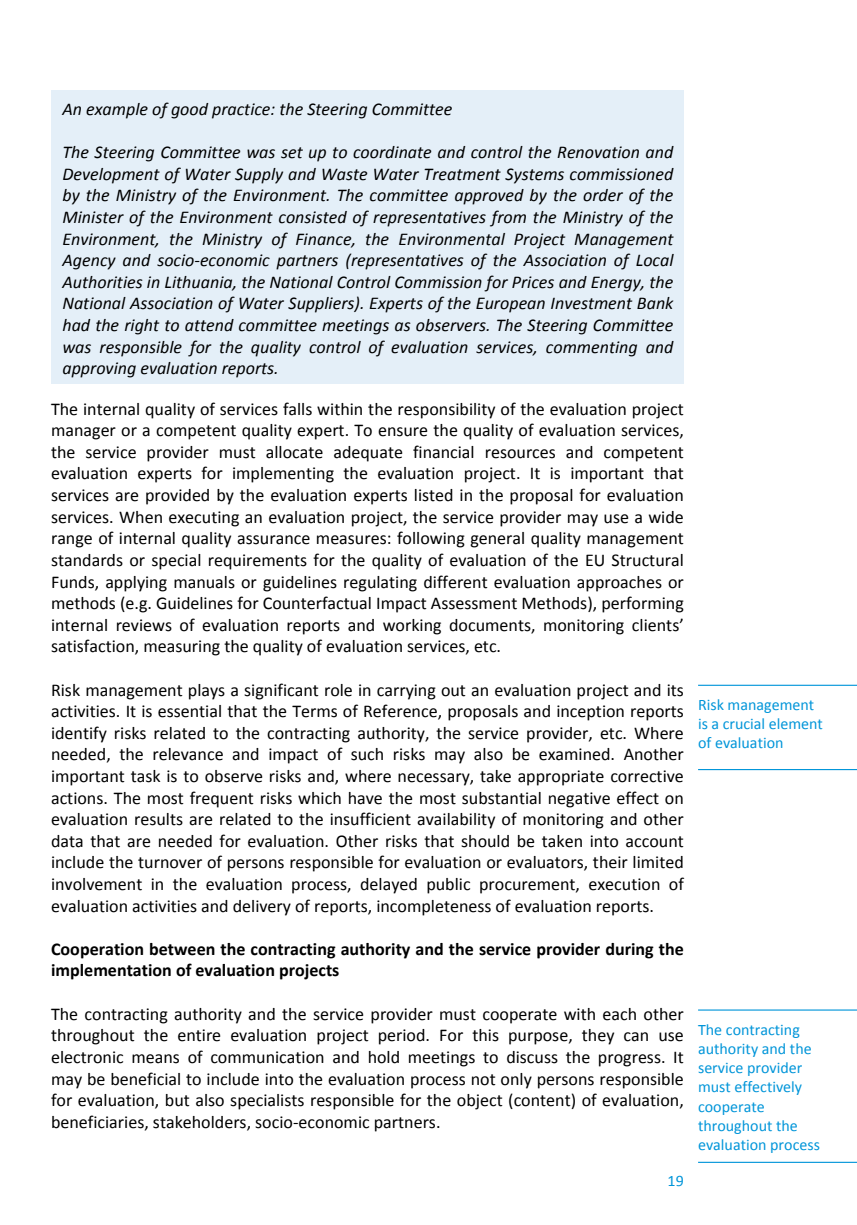
<style>
.page{position:relative;width:857px;height:1225px;background:#fff}
.page>*{position:absolute;margin:0;border:0;box-sizing:border-box;transform-origin:0 0}
.TEX{font:18px/21.6px "Calibri";color:#000;text-align:justify}
.TEX-2{font:italic 18px/21.6px "Calibri";color:#000;text-align:justify}
.TEX-3{font:700 18px/21.6px "Calibri";color:#000}
.Krastinis_TEX_DESINE{font:16px/19.2px "Calibri";color:#0095d9}
</style>
<div class="page">
<div style="left:51px;top:91px;width:632px;height:293px;background:#e4eff8"></div>
<hr style="left:697px;top:684px;width:159px;height:2px;background:#0095d9">
<hr style="left:697px;top:1009px;width:159px;height:1px;background:#0095d9">
<hr style="left:697px;top:769px;width:159px;height:1px;background:#0095d9">
<hr style="left:697px;top:1161px;width:159px;height:2px;background:#0095d9">
<p class="TEX-2" style="left:62px;top:97px;width:391px">An example of good practice: the Steering Committee</p>
<p class="TEX-2" style="left:62px;top:140px;width:612px">The Steering Committee was set up to coordinate and control the Renovation and Development of Water Supply and Waste Water Treatment Systems commissioned by the Ministry of the Environment. The committee approved by the order of the Minister of the Environment consisted of representatives from the Ministry of the Environment, the Ministry of Finance, the Environmental Project Management Agency and socio-economic partners (representatives of the Association of Local Authorities in Lithuania, the National Control Commission for Prices and Energy, the National Association of Water Suppliers). Experts of the European Investment Bank had the right to attend committee meetings as observers. The Steering Committee was responsible for the quality control of evaluation services, commenting and approving evaluation reports.</p>
<p class="TEX" style="left:51px;top:397px;width:634px">The internal quality of services falls within the responsibility of the evaluation project manager or a competent quality expert. To ensure the quality of evaluation services, the service provider must allocate adequate financial resources and competent evaluation experts for implementing the evaluation project. It is important that services are provided by the evaluation experts listed in the proposal for evaluation services. When executing an evaluation project, the service provider may use a wide range of internal quality assurance measures: following general quality management standards or special requirements for the quality of evaluation of the EU Structural Funds, applying manuals or guidelines regulating different evaluation approaches or methods (e.g. Guidelines for Counterfactual Impact Assessment Methods), performing internal reviews of evaluation reports and working documents, monitoring clients’ satisfaction, measuring the quality of evaluation services, etc.</p>
<p class="TEX" style="left:51px;top:678px;width:634px">Risk management plays a significant role in carrying out an evaluation project and its activities. It is essential that the Terms of Reference, proposals and inception reports identify risks related to the contracting authority, the service provider, etc. Where needed, the relevance and impact of such risks may also be examined. Another important task is to observe risks and, where necessary, take appropriate corrective actions. The most frequent risks which have the most substantial negative effect on evaluation results are related to the insufficient availability of monitoring and other data that are needed for evaluation. Other risks that should be taken into account include the turnover of persons responsible for evaluation or evaluators, their limited involvement in the evaluation process, delayed public procurement, execution of evaluation activities and delivery of reports, incompleteness of evaluation reports.</p>
<p class="TEX-3" style="left:51px;top:937px;width:634px">Cooperation between the contracting authority and the service provider during the implementation of evaluation projects</p>
<p class="TEX" style="left:51px;top:1002px;width:634px">The contracting authority and the service provider must cooperate with each other throughout the entire evaluation project period. For this purpose, they can use electronic means of communication and hold meetings to discuss the progress. It may be beneficial to include into the evaluation process not only persons responsible for evaluation, but also specialists responsible for the object (content) of evaluation, beneficiaries, stakeholders, socio-economic partners.</p>
<p class="Krastinis_TEX_DESINE" style="left:667px;top:1170px;width:18px">19</p>
<p class="Krastinis_TEX_DESINE" style="left:697px;top:694px;width:126px">Risk management is a crucial element of evaluation</p>
<p class="Krastinis_TEX_DESINE" style="left:697px;top:1019px;width:123px">The contracting authority and the service provider must effectively cooperate throughout the evaluation process</p>
</div>
